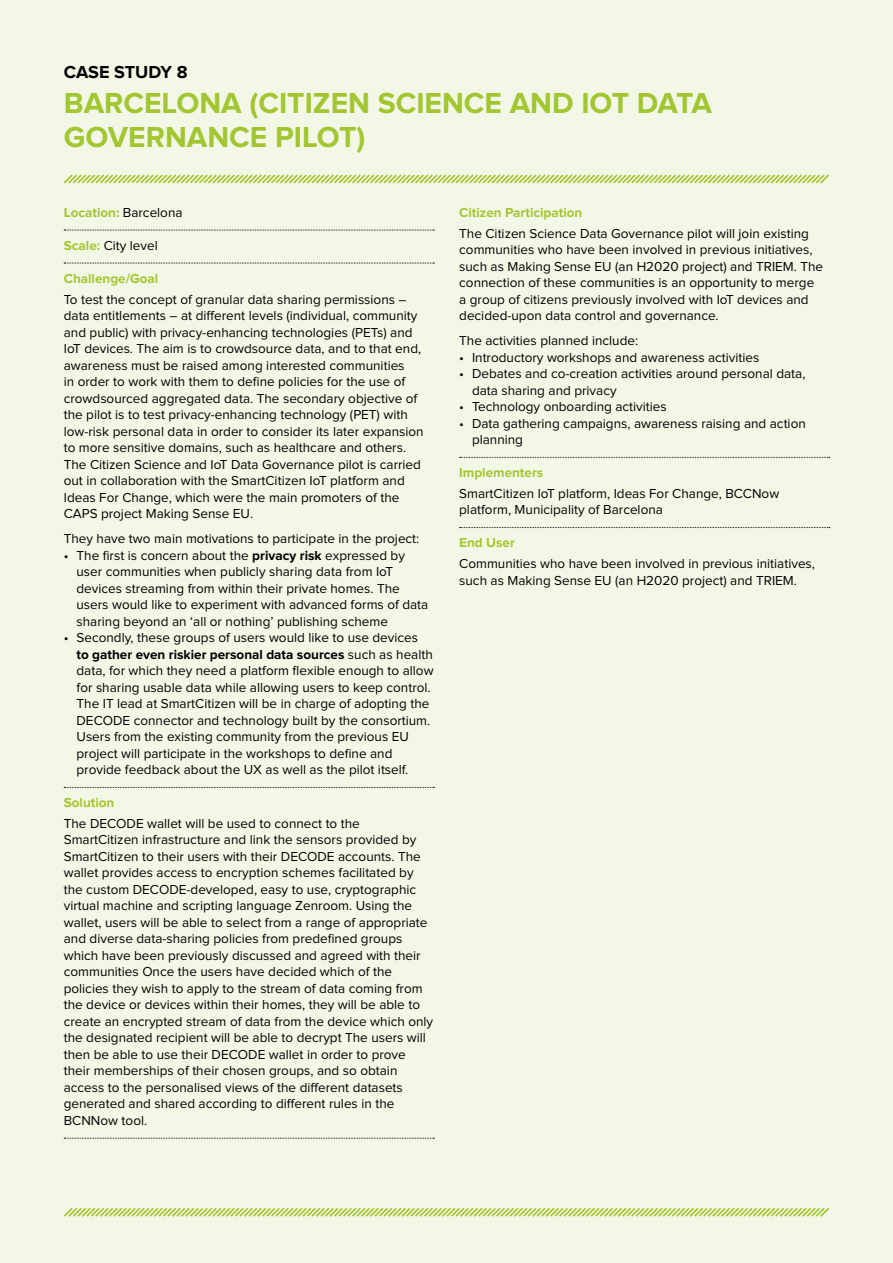
<style>
.page{position:relative;width:893px;height:1263px;background:#f3f7e6}
.page>*{position:absolute;margin:0;border:0;box-sizing:border-box;transform-origin:0 0}
.t1{font:700 30px/34.5px "Proxima Nova";color:#a2c632}
.t2{font:700 18px "Proxima Nova";letter-spacing:-.005em;color:#000}
.t3{font:13.5px/16.5px "Proxima Nova";color:#000}
.t4{font:700 13.5px "Proxima Nova";color:#a2c632}
.s1{font-weight:400;color:#000}
.s2{font-weight:700;color:#a2c632}
.s3{font-weight:700}
</style>
<div class="page">
<svg style="left:62px;top:1206px;width:769px;height:12px;background:#d7e6a8"></svg>
<svg style="left:64px;top:230px;width:370px;height:1px"></svg>
<svg style="left:64px;top:263px;width:370px;height:1px"></svg>
<svg style="left:64px;top:787px;width:370px;height:1px"></svg>
<svg style="left:64px;top:1138px;width:370px;height:1px"></svg>
<svg style="left:460px;top:457px;width:370px;height:1px"></svg>
<svg style="left:460px;top:527px;width:370px;height:1px"></svg>
<svg style="left:62px;top:173px;width:769px;height:12px;background:#d7e6a8"></svg>
<h2 class="t2" style="left:64px;top:62px;width:125px">CASE STUDY 8</h2>
<h1 class="t1" style="left:64px;top:86px;width:650px">BARCELONA (CITIZEN SCIENCE AND IOT DATA<br>GOVERNANCE PILOT)</h1>
<p class="t4" style="left:64px;top:205px;width:120px">Location: <span class="s1">Barcelona</span></p>
<p class="t3" style="left:64px;top:238px;width:96px"><span class="s2">Scale:</span> City level</p>
<p class="t4" style="left:64px;top:271px;width:96px">Challenge/Goal</p>
<p class="t3" style="left:64px;top:291px;width:361px">To test the concept of granular data sharing permissions – data entitlements – at different levels (individual, community and public) with privacy-enhancing technologies (PETs) and IoT devices. The aim is to crowdsource data, and to that end, awareness must be raised among interested communities<br>in order to work with them to define policies for the use of crowdsourced aggregated data. The secondary objective of the pilot is to test privacy-enhancing technology (PET) with low-risk personal data in order to consider its later expansion to more sensitive domains, such as healthcare and others.<br>The Citizen Science and IoT Data Governance pilot is carried out in collaboration with the SmartCitizen IoT platform and Ideas For Change, which were the main promoters of the CAPS project Making Sense EU.</p>
<p class="t3" style="left:64px;top:531px;width:357px">They have two main motivations to participate in the project:</p>
<p class="t3" style="left:77px;top:547px;width:353px;text-indent:-13px">• The first is concern about the <span class="s3">privacy risk</span> expressed by user communities when publicly sharing data from IoT devices streaming from within their private homes. The users would like to experiment with advanced forms of data sharing beyond an ‘all or nothing’ publishing scheme</p>
<p class="t3" style="left:77px;top:630px;width:359px;text-indent:-13px">• Secondly, these groups of users would like to use devices <span class="s3">to gather even riskier personal data sources</span> such as health data, for which they need a platform flexible enough to allow for sharing usable data while allowing users to keep control.<br>The IT lead at SmartCitizen will be in charge of adopting the DECODE connector and technology built by the consortium.<br>Users from the existing community from the previous EU project will participate in the workshops to define and provide feedback about the UX as well as the pilot itself.</p>
<p class="t4" style="left:64px;top:795px;width:52px">Solution</p>
<p class="t3" style="left:64px;top:816px;width:371px">The DECODE wallet will be used to connect to the SmartCitizen infrastructure and link the sensors provided by SmartCitizen to their users with their DECODE accounts. The wallet provides access to encryption schemes facilitated by the custom DECODE-developed, easy to use, cryptographic virtual machine and scripting language Zenroom. Using the wallet, users will be able to select from a range of appropriate and diverse data-sharing policies from predefined groups which have been previously discussed and agreed with their communities Once the users have decided which of the policies they wish to apply to the stream of data coming from the device or devices within their homes, they will be able to create an encrypted stream of data from the device which only the designated recipient will be able to decrypt The users will then be able to use their DECODE wallet in order to prove their memberships of their chosen groups, and so obtain access to the personalised views of the different datasets generated and shared according to different rules in the BCNNow tool.</p>
<p class="t4" style="left:459px;top:205px;width:125px">Citizen Participation</p>
<p class="t3" style="left:459px;top:225px;width:365px">The Citizen Science Data Governance pilot will join existing communities who have been involved in previous initiatives, such as Making Sense EU (an H2020 project) and TRIEM. The connection of these communities is an opportunity to merge a group of citizens previously involved with IoT devices and decided-upon data control and governance.</p>
<p class="t3" style="left:459px;top:333px;width:180px">The activities planned include:</p>
<p class="t3" style="left:459px;top:349px;width:302px">• Introductory workshops and awareness activities</p>
<p class="t3" style="left:472px;top:366px;width:335px;text-indent:-13px">• Debates and co-creation activities around personal data, data sharing and privacy</p>
<p class="t3" style="left:459px;top:399px;width:209px">• Technology onboarding activities</p>
<p class="t3" style="left:472px;top:415px;width:335px;text-indent:-13px">• Data gathering campaigns, awareness raising and action planning</p>
<p class="t4" style="left:459px;top:465px;width:86px">Implementers</p>
<p class="t3" style="left:459px;top:486px;width:321px">SmartCitizen IoT platform, Ideas For Change, BCCNow platform, Municipality of Barcelona</p>
<p class="t4" style="left:459px;top:535px;width:57px">End User</p>
<p class="t3" style="left:459px;top:556px;width:357px">Communities who have been involved in previous initiatives, such as Making Sense EU (an H2020 project) and TRIEM.</p>
</div>
